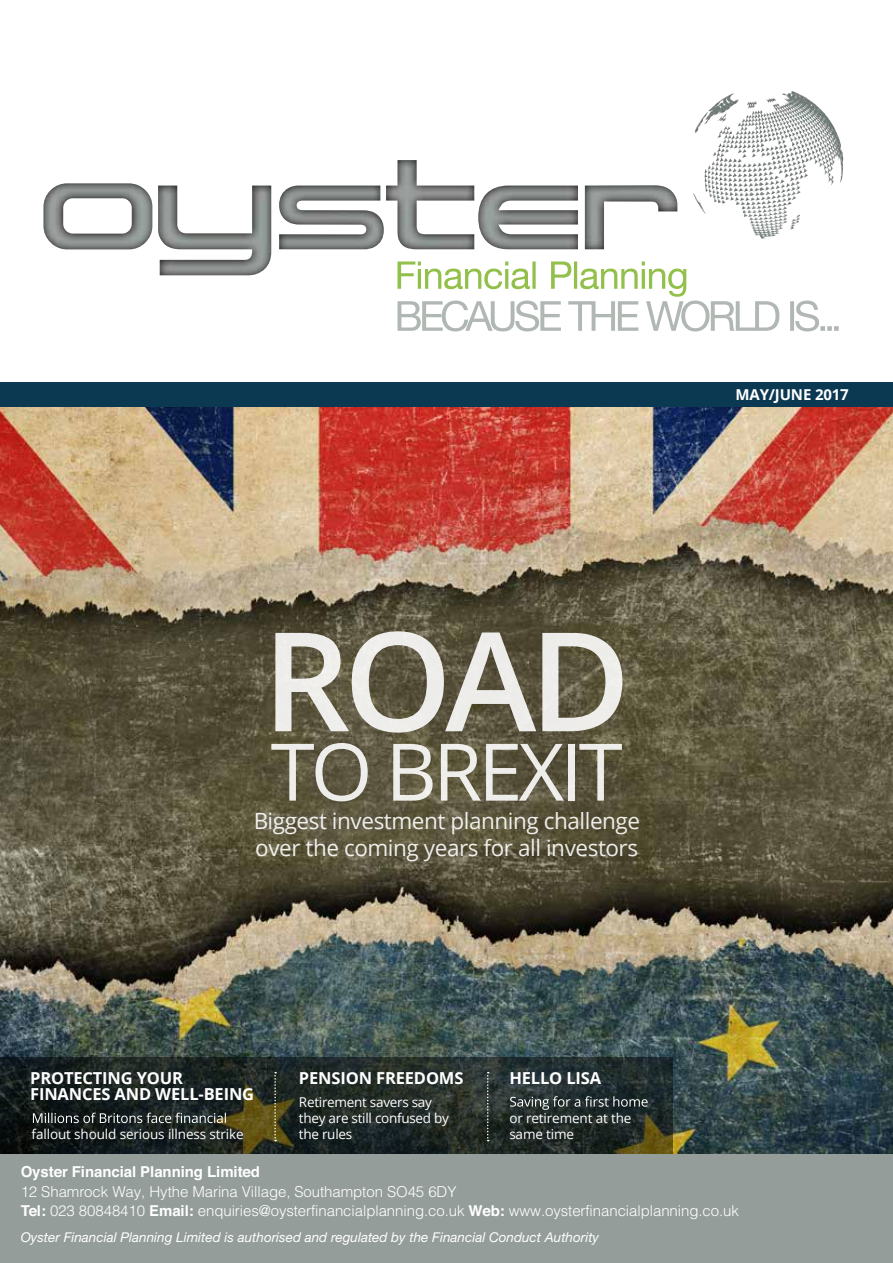
<style>
.page{position:relative;width:893px;height:1263px;background:#fff}
.page>*{position:absolute;margin:0;border:0;box-sizing:border-box;transform-origin:0 0}
.t1{font:600 137.85px "Open Sans";color:#fff}
.t2{font:79.5px "Open Sans";letter-spacing:-.05em;color:#fff}
.t3{font:22.5px/27px "Open Sans";letter-spacing:-.02em;color:#fff}
.t4{font:700 16.5px "Open Sans";letter-spacing:-.01em;color:#fff}
.t5{font:300 15px/19.5px "Helvetica";letter-spacing:-.005em;color:#fff}
.t6{font:700 15px "Helvetica";letter-spacing:-.005em;color:#fff}
.t7{font:700 15px "Open Sans";letter-spacing:-.01em;color:#fff}
.t8{font:13.5px/16px "Open Sans";letter-spacing:-.01em;color:#fff}
.t9{font:italic 13.5px "Helvetica Neue";color:#fff}
.s1{font-weight:700}
</style>
<div class="page">
<img style="left:0;top:407px;width:893px;height:748px">
<div style="left:0;top:383px;width:893px;height:24px;background:#0c3952"></div>
<svg style="left:0;top:1057px;width:673px;height:98px;background:#222a25"></svg>
<svg style="left:510px;top:1096px;width:138px;height:14px;background:#465050"></svg>
<svg style="left:33px;top:1113px;width:193px;height:10px;background:#535958"></svg>
<svg style="left:487px;top:1072px;width:2px;height:69px"></svg>
<svg style="left:274px;top:1072px;width:2px;height:69px"></svg>
<div style="left:0;top:1155px;width:893px;height:108px;background:#949d9a"></div>
<img style="left:63px;top:185px;width:541px;height:70px">
<img style="left:158px;top:186px;width:113px;height:89px">
<img style="left:43px;top:183px;width:109px;height:66px">
<img style="left:585px;top:185px;width:92px;height:64px">
<img style="left:478px;top:186px;width:100px;height:63px">
<img style="left:386px;top:160px;width:88px;height:89px">
<img style="left:279px;top:186px;width:105px;height:63px">
<svg style="left:397px;top:261px;width:442px;height:70px"></svg>
<img style="left:772px;top:91px;width:50px;height:55px">
<img style="left:753px;top:230px;width:26px;height:9px">
<h1 class="t1" style="left:262px;top:587px;width:370px">ROAD</h1>
<h2 class="t2" style="left:271px;top:717px;width:353px">TO BREXIT</h2>
<h3 class="t3" style="left:253px;top:807px;width:388px">Biggest investment planning challenge over the coming years for all investors</h3>
<p class="t4" style="left:30px;top:1066px;width:154px">PROTECTING YOUR</p>
<p class="t4" style="left:299px;top:1066px;width:166px">PENSION FREEDOMS</p>
<p class="t4" style="left:509px;top:1066px;width:93px">HELLO LISA</p>
<p class="t4" style="left:30px;top:1083px;width:226px">FINANCES AND WELL-BEING</p>
<p class="t8" style="left:299px;top:1093px;width:152px">Retirement savers say they are still confused by the rules</p>
<p class="t8" style="left:509px;top:1109px;width:124px">or retirement at the</p>
<p class="t8" style="left:32px;top:1126px;width:214px">fallout should serious illness strike</p>
<p class="t8" style="left:509px;top:1125px;width:66px">same time</p>
<p class="t7" style="left:735px;top:384px;width:115px">MAY/JUNE 2017</p>
<p class="t6" style="left:21px;top:1162px;width:241px">Oyster Financial Planning Limited</p>
<p class="t5" style="left:21px;top:1180px;width:720px">12 Shamrock Way, Hythe Marina Village, Southampton SO45 6DY<br><span class="s1">Tel:</span> 023 80848410 <span class="s1">Email:</span> enquiries@oysterfinancialplanning.co.uk <span class="s1">Web:</span> www.oysterfinancialplanning.co.uk</p>
<p class="t9" style="left:21px;top:1229px;width:580px">Oyster Financial Planning Limited is authorised and regulated by the Financial Conduct Authority</p>
</div>
